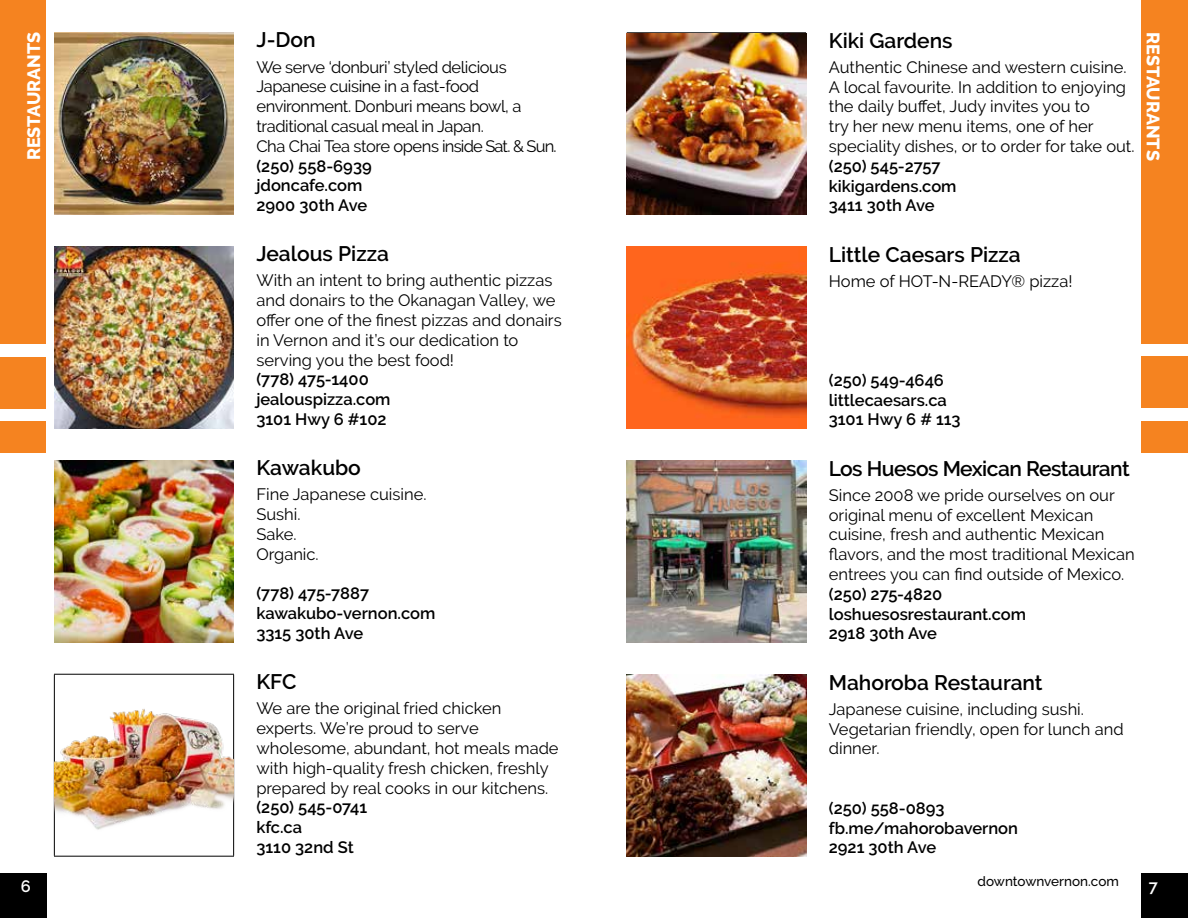
<style>
.page{position:relative;width:1188px;height:918px;background:#fff}
.page>*{position:absolute;margin:0;border:0;box-sizing:border-box;transform-origin:0 0}
.t1{font:600 21px "Raleway";color:#000}
.t2{font:600 21px "Raleway";letter-spacing:-.025em;color:#000}
.t3{font:800 18px "Raleway";letter-spacing:-.005em;color:#fff}
.t4{font:16.5px/19.8px "Raleway";color:#000}
.t5{font:600 16.5px/19.8px "Raleway";color:#000}
.t6{font:16.5px/19.8px "Raleway";letter-spacing:-.025em;color:#000}
.t7{font:600 16.5px "Raleway";color:#fff}
.t8{font:500 13.5px "Raleway";color:#000}
</style>
<div class="page">
<div style="left:0;top:873px;width:46px;height:45px;background:#000"></div>
<div style="left:1141px;top:0;width:47px;height:344px;background:#f58320"></div>
<div style="left:1141px;top:356px;width:47px;height:52px;background:#f58320"></div>
<div style="left:1141px;top:421px;width:47px;height:32px;background:#f58320"></div>
<div style="left:0;top:0;width:46px;height:344px;background:#f58320"></div>
<div style="left:0;top:357px;width:46px;height:52px;background:#f58320"></div>
<div style="left:0;top:421px;width:46px;height:32px;background:#f58320"></div>
<div style="left:1141px;top:873px;width:47px;height:45px;background:#000"></div>
<hr style="left:627px;top:32px;width:179px;height:1px;background:#000">
<img style="left:627px;top:33px;width:179px;height:182px">
<img style="left:627px;top:247px;width:179px;height:182px">
<img style="left:627px;top:461px;width:179px;height:182px">
<img style="left:627px;top:675px;width:179px;height:182px">
<hr style="left:54px;top:674px;width:180px;height:1px;background:#000">
<hr style="left:54px;top:675px;width:1px;height:181px;background:#000">
<hr style="left:233px;top:675px;width:1px;height:181px;background:#000">
<hr style="left:54px;top:856px;width:180px;height:1px;background:#000">
<img style="left:54px;top:32px;width:180px;height:182px">
<img style="left:54px;top:246px;width:180px;height:182px">
<img style="left:54px;top:460px;width:180px;height:182px">
<img style="left:55px;top:709px;width:178px;height:147px">
<p class="t1" style="left:829px;top:28px;width:125px">Kiki Gardens</p>
<p class="t4" style="left:829px;top:57px;width:307px">Authentic Chinese and western cuisine.<br>A local favourite. In addition to enjoying the daily buffet, Judy invites you to<br>try her new menu items, one of her speciality dishes, or to order for take out.</p>
<p class="t5" style="left:829px;top:156px;width:129px">(250) 545-2757 kikigardens.com<br>3411 30th Ave</p>
<p class="t1" style="left:829px;top:242px;width:193px">Little Caesars Pizza</p>
<p class="t4" style="left:829px;top:271px;width:245px">Home of HOT-N-READY® pizza!</p>
<p class="t3" style="left:24px;top:160px;width:130px;rotate:-90deg">RESTAURANTS</p>
<p class="t3" style="left:1163px;top:32px;width:130px;rotate:90deg">RESTAURANTS</p>
<p class="t1" style="left:256px;top:28px;width:61px">J-Don</p>
<p class="t6" style="left:256px;top:57px;width:302px">We serve ‘donburi’ styled delicious Japanese cuisine in a fast-food environment. Donburi means bowl, a traditional casual meal in Japan.<br>Cha Chai Tea store opens inside Sat. &amp; Sun.</p>
<p class="t5" style="left:256px;top:156px;width:117px">(250) 558-6939 jdoncafe.com<br>2900 30th Ave</p>
<p class="t1" style="left:256px;top:242px;width:134px">Jealous Pizza</p>
<p class="t4" style="left:256px;top:271px;width:307px">With an intent to bring authentic pizzas and donairs to the Okanagan Valley, we offer one of the finest pizzas and donairs in Vernon and it’s our dedication to serving you the best food!</p>
<p class="t5" style="left:256px;top:370px;width:136px">(778) 475-1400 jealouspizza.com<br>3101 Hwy 6 #102</p>
<p class="t1" style="left:256px;top:456px;width:106px">Kawakubo</p>
<p class="t4" style="left:256px;top:485px;width:172px">Fine Japanese cuisine.<br>Sushi.<br>Sake.<br>Organic.</p>
<p class="t5" style="left:256px;top:584px;width:181px">(778) 475-7887 kawakubo-vernon.com<br>3315 30th Ave</p>
<p class="t1" style="left:256px;top:670px;width:42px">KFC</p>
<p class="t4" style="left:256px;top:699px;width:304px">We are the original fried chicken experts. We’re proud to serve wholesome, abundant, hot meals made with high-quality fresh chicken, freshly prepared by real cooks in our kitchens.</p>
<p class="t5" style="left:256px;top:798px;width:112px">(250) 545-0741 kfc.ca<br>3110 32nd St</p>
<p class="t5" style="left:829px;top:370px;width:133px">(250) 549-4646 littlecaesars.ca<br>3101 Hwy 6 # 113</p>
<p class="t2" style="left:829px;top:456px;width:302px">Los Huesos Mexican Restaurant</p>
<p class="t4" style="left:829px;top:485px;width:307px">Since 2008 we pride ourselves on our original menu of excellent Mexican cuisine, fresh and authentic Mexican flavors, and the most traditional Mexican entrees you can find outside of Mexico.</p>
<p class="t5" style="left:829px;top:584px;width:199px">(250) 275-4820 loshuesosrestaurant.com<br>2918 30th Ave</p>
<p class="t1" style="left:829px;top:670px;width:215px">Mahoroba Restaurant</p>
<p class="t4" style="left:829px;top:699px;width:296px">Japanese cuisine, including sushi.<br>Vegetarian friendly, open for lunch and dinner.</p>
<p class="t5" style="left:829px;top:798px;width:191px">(250) 558-0893 fb.me/mahorobavernon<br>2921 30th Ave</p>
<p class="t8" style="left:978px;top:874px;width:143px">downtownvernon.com</p>
<p class="t7" style="left:21px;top:877px;width:12px">6</p>
<p class="t7" style="left:1149px;top:877px;width:11px">7</p>
</div>
